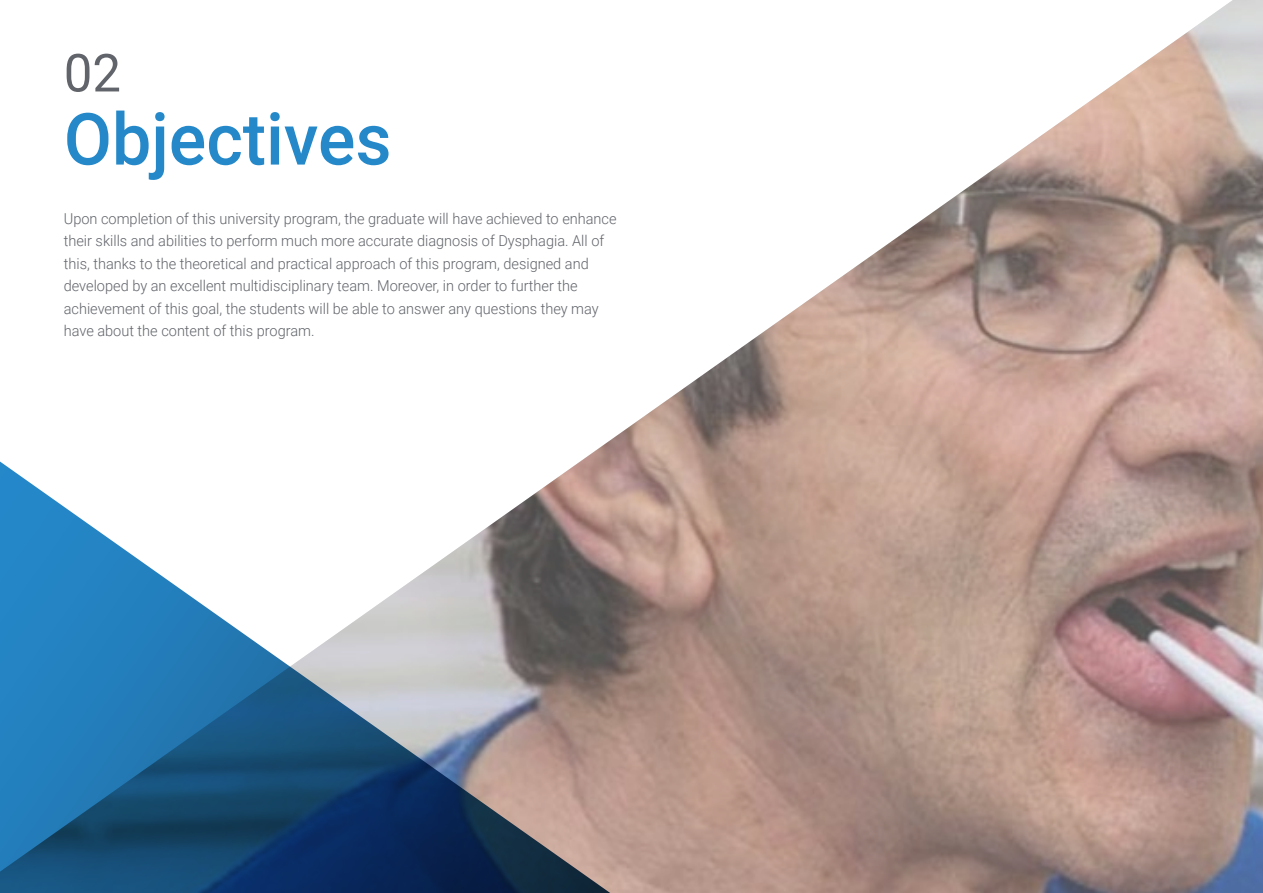
<style>
.page{position:relative;width:1263px;height:893px;background:#fff}
.page>*{position:absolute;margin:0;border:0;box-sizing:border-box;transform-origin:0 0}
.t1{font:500 72px "Roboto";color:#2488c9}
.t2{font:52.5px "Roboto";color:#61646a}
.t3{font:300 15px/22.5px "Roboto";color:#61646a}
</style>
<div class="page">
<img style="left:602px;top:0;width:661px;height:893px">
<svg style="left:0;top:446px;width:640px;height:447px"></svg>
<h2 class="t2" style="left:64px;top:36px;width:59px">02</h2>
<h1 class="t1" style="left:64px;top:89px;width:329px">Objectives</h1>
<p class="t3" style="left:64px;top:207px;width:554px">Upon completion of this university program, the graduate will have achieved to enhance their skills and abilities to perform much more accurate diagnosis of Dysphagia. All of this, thanks to the theoretical and practical approach of this program, designed and developed by an excellent multidisciplinary team. Moreover, in order to further the achievement of this goal, the students will be able to answer any questions they may have about the content of this program.</p>
</div>
